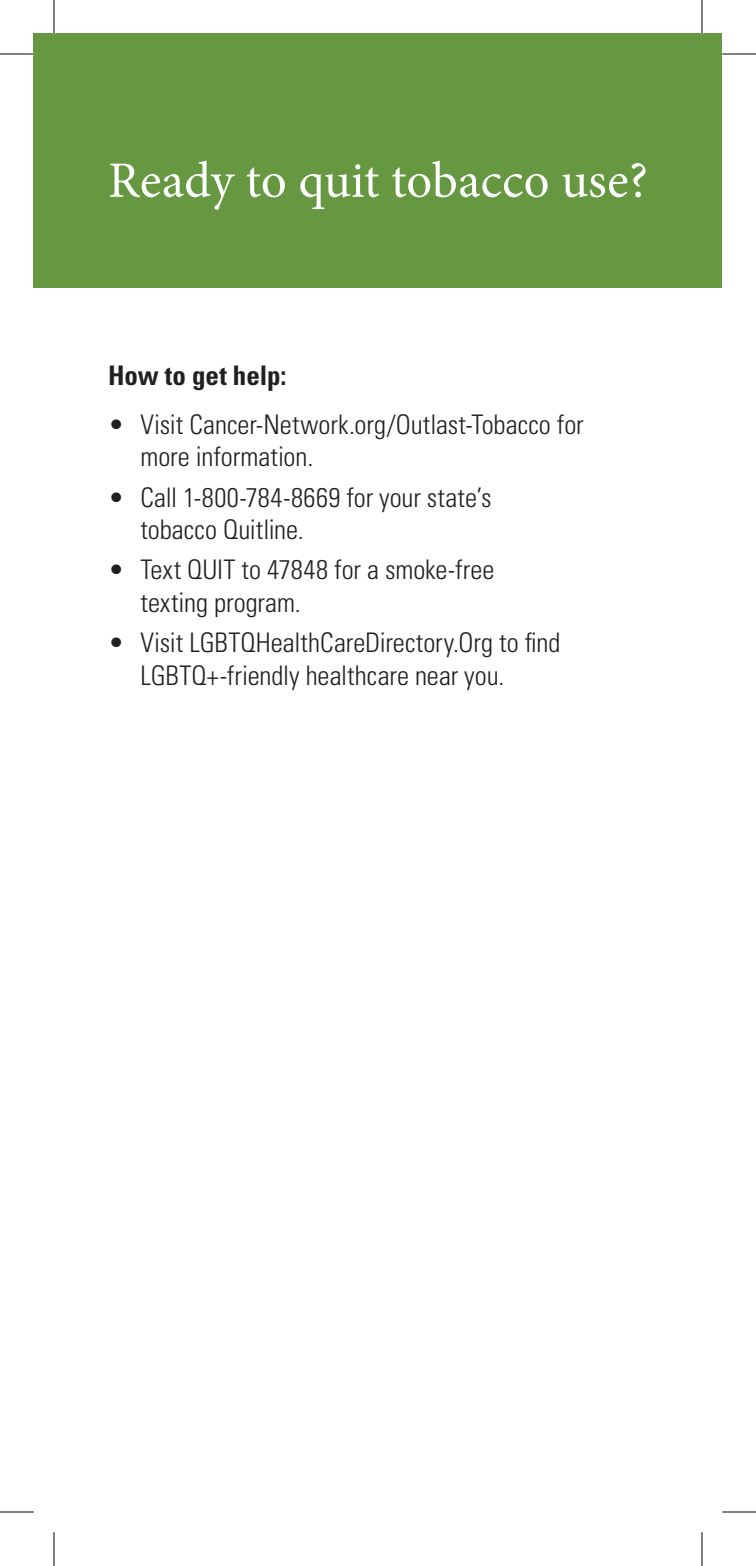
<style>
.page{position:relative;width:756px;height:1566px;background:#fff}
.page>*{position:absolute;margin:0;border:0;box-sizing:border-box;transform-origin:0 0}
.Subheader_2{font:50.85px "Minion Pro";color:#fff}
.Bullets_5{font:300 condensed 27px/32.4px "Univers LT Std";color:#231f20}
.Footnote{font:700 condensed 27px "Univers LT Std";color:#231f20}
</style>
<div class="page">
<div style="left:34px;top:34px;width:688px;height:254px;background:#659840"></div>
<hr style="left:0;top:54px;width:34px;height:1px;background:#000">
<hr style="left:722px;top:54px;width:34px;height:1px;background:#000">
<hr style="left:0;top:1512px;width:34px;height:1px;background:#000">
<hr style="left:722px;top:1512px;width:34px;height:1px;background:#000">
<hr style="left:54px;top:0;width:1px;height:34px;background:#000">
<hr style="left:54px;top:1532px;width:1px;height:34px;background:#000">
<hr style="left:702px;top:0;width:1px;height:34px;background:#000">
<hr style="left:702px;top:1532px;width:1px;height:34px;background:#000">
<p class="Subheader_2" style="left:108px;top:146px;width:542px">Ready to quit tobacco use?</p>
<p class="Footnote" style="left:108px;top:359px;width:180px">How to get help:</p>
<h3 class="Bullets_5" style="left:140px;top:408px;width:445px;text-indent:-32px">• Visit Cancer-Network.org/Outlast-Tobacco for more information.</h3>
<h3 class="Bullets_5" style="left:140px;top:481px;width:353px;text-indent:-32px">• Call 1-800-784-8669 for your state’s tobacco Quitline.</h3>
<h3 class="Bullets_5" style="left:140px;top:554px;width:355px;text-indent:-32px">• Text QUIT to 47848 for a smoke-free texting program.</h3>
<h3 class="Bullets_5" style="left:140px;top:627px;width:422px;text-indent:-32px">• Visit LGBTQHealthCareDirectory.Org to find<br>LGBTQ+-friendly healthcare near you.</h3>
</div>
